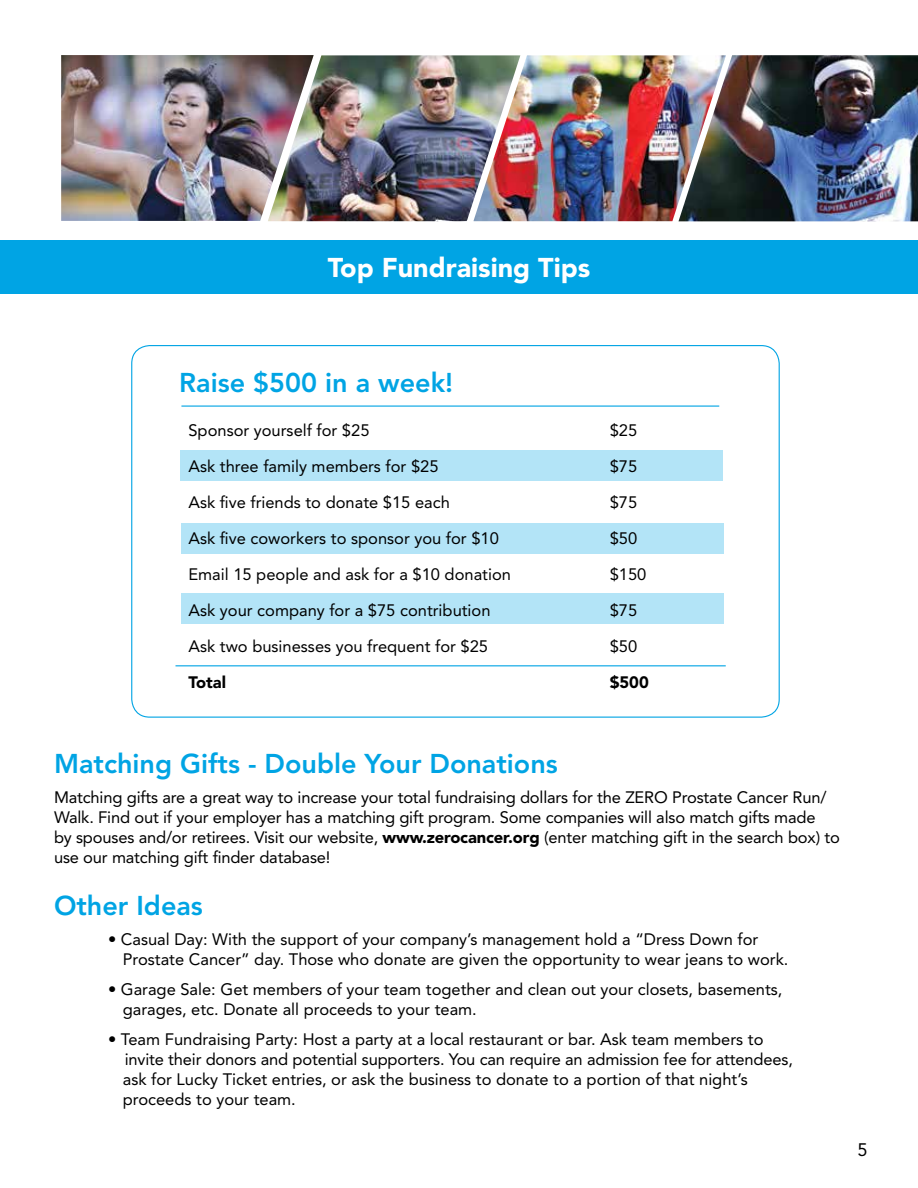
<style>
.page{position:relative;width:918px;height:1188px;background:#fff}
.page>*{position:absolute;margin:0;border:0;box-sizing:border-box;transform-origin:0 0}
.t1{font:800 27px "Avenir";color:#00a4e4}
.t2{font:900 27px "Avenir";color:#fff}
.t3{font:18px "Avenir";color:#000}
.t4{font:16.5px/19.8px "Avenir";color:#000}
.t5{font:900 16.5px "Avenir";color:#000}
.s1{font-weight:900}
</style>
<div class="page">
<div style="left:181px;top:593px;width:543px;height:30px;background:#b3e4f7"></div>
<div style="left:181px;top:523px;width:543px;height:30px;background:#b3e4f7"></div>
<div style="left:180px;top:451px;width:543px;height:30px;background:#b3e4f7"></div>
<img style="left:61px;top:55px;width:207px;height:166px">
<img style="left:268px;top:55px;width:206px;height:166px">
<img style="left:474px;top:55px;width:205px;height:166px">
<img style="left:679px;top:55px;width:239px;height:166px">
<div style="left:0;top:240px;width:918px;height:54px;background:#00a4e4"></div>
<hr style="left:181px;top:406px;width:538px;height:1px;background:#00a4e4">
<hr style="left:176px;top:665px;width:550px;height:1px;background:#00a4e4">
<h1 class="t2" style="left:328px;top:251px;width:264px">Top Fundraising Tips</h1>
<h1 class="t1" style="left:179px;top:366px;width:275px">Raise $500 in a week!</h1>
<p class="t4" style="left:188px;top:420px;width:183px">Sponsor yourself for $25</p>
<p class="t4" style="left:610px;top:420px;width:29px">$25</p>
<p class="t4" style="left:188px;top:456px;width:252px">Ask three family members for $25</p>
<p class="t4" style="left:610px;top:456px;width:29px">$75</p>
<p class="t4" style="left:188px;top:492px;width:263px">Ask five friends to donate $15 each</p>
<p class="t4" style="left:610px;top:492px;width:29px">$75</p>
<p class="t4" style="left:188px;top:528px;width:312px">Ask five coworkers to sponsor you for $10</p>
<p class="t4" style="left:610px;top:528px;width:29px">$50</p>
<p class="t4" style="left:188px;top:564px;width:324px">Email 15 people and ask for a $10 donation</p>
<p class="t4" style="left:610px;top:564px;width:38px">$150</p>
<p class="t4" style="left:188px;top:600px;width:304px">Ask your company for a $75 contribution</p>
<p class="t4" style="left:610px;top:600px;width:29px">$75</p>
<p class="t4" style="left:188px;top:636px;width:301px">Ask two businesses you frequent for $25</p>
<p class="t4" style="left:610px;top:636px;width:29px">$50</p>
<p class="t5" style="left:188px;top:672px;width:39px">Total</p>
<p class="t5" style="left:610px;top:672px;width:41px">$500</p>
<h1 class="t1" style="left:54px;top:747px;width:505px">Matching Gifts - Double Your Donations</h1>
<p class="t4" style="left:54px;top:788px;width:787px">Matching gifts are a great way to increase your total fundraising dollars for the ZERO Prostate Cancer Run/ Walk. Find out if your employer has a matching gift program. Some companies will also match gifts made<br>by spouses and/or retirees. Visit our website, <span class="s1">www.zerocancer.org</span> (enter matching gift in the search box) to use our matching gift finder database!</p>
<h1 class="t1" style="left:54px;top:889px;width:150px">Other Ideas</h1>
<p class="t4" style="left:123px;top:930px;width:667px;text-indent:-15px">• Casual Day: With the support of your company’s management hold a “Dress Down for<br>Prostate Cancer” day. Those who donate are given the opportunity to wear jeans to work.</p>
<p class="t4" style="left:123px;top:980px;width:661px;text-indent:-15px">• Garage Sale: Get members of your team together and clean out your closets, basements, garages, etc. Donate all proceeds to your team.</p>
<p class="t4" style="left:123px;top:1030px;width:672px;text-indent:-15px">• Team Fundraising Party: Host a party at a local restaurant or bar. Ask team members to invite their donors and potential supporters. You can require an admission fee for attendees, ask for Lucky Ticket entries, or ask the business to donate to a portion of that night’s proceeds to your team.</p>
<p class="t3" style="left:858px;top:1139px;width:12px">5</p>
</div>
